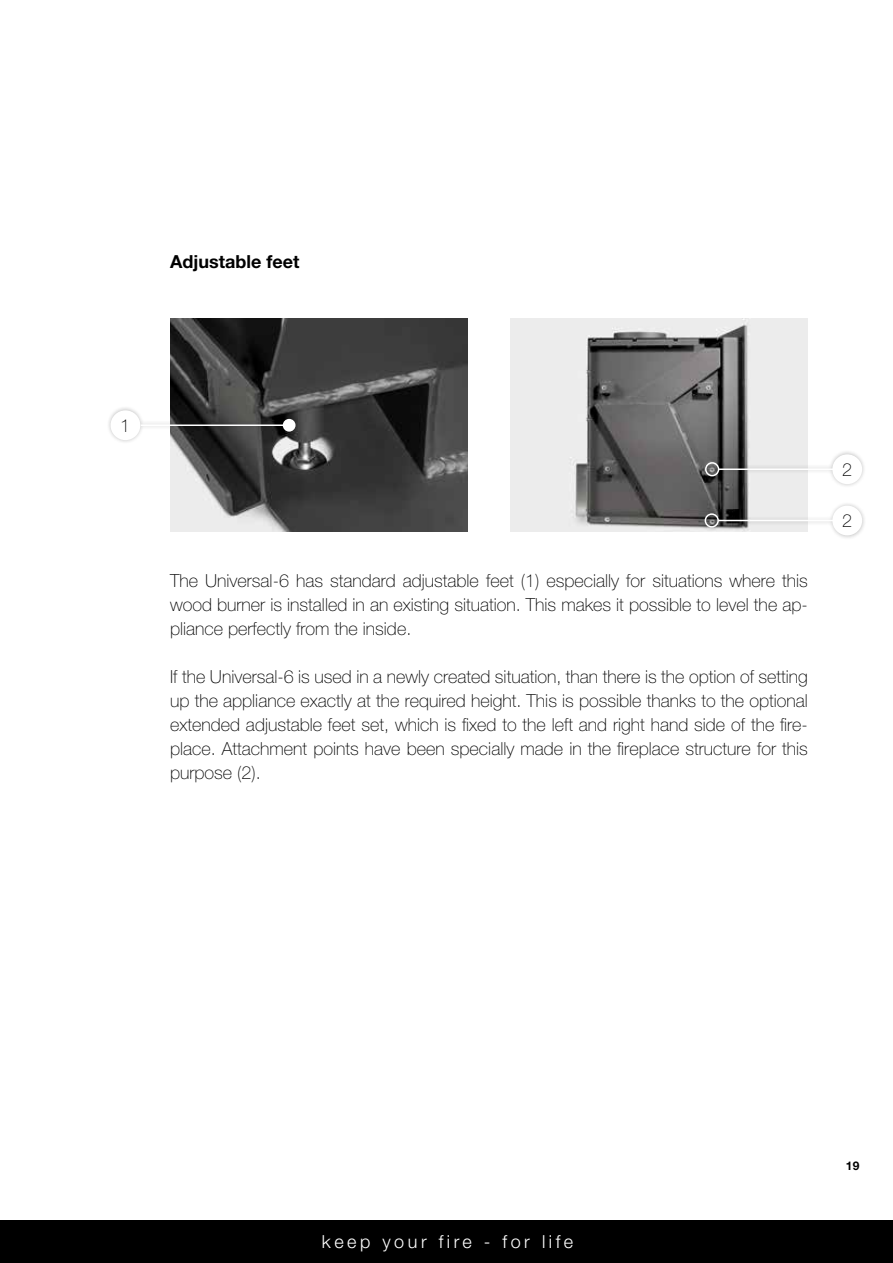
<style>
.page{position:relative;width:893px;height:1263px;background:#fff}
.page>*{position:absolute;margin:0;border:0;box-sizing:border-box;transform-origin:0 0}
.t1{font:100 18px/24px "Helvetica Neue LT Std";color:#000;text-align:justify}
.t2{font:300 18px "Helvetica Neue LT Std";letter-spacing:.195em;color:#fff}
.t3{font:700 18px "Helvetica Neue LT Std";color:#000}
.t4{font:700 12px "Helvetica Neue LT Std";color:#000}
</style>
<div class="page">
<div style="left:0;top:1220px;width:893px;height:43px;background:#000"></div>
<img style="left:510px;top:319px;width:298px;height:212px">
<img style="left:170px;top:319px;width:298px;height:212px">
<div style="left:106px;top:406px;width:194px;height:38px;background:#000;opacity:.25"></div>
<div style="left:111px;top:410px;width:29px;height:30px;background:#fff;border-radius:50%"></div>
<div style="left:283px;top:419px;width:13px;height:13px;background:#fff;border-radius:50%"></div>
<hr style="left:141px;top:424px;width:146px;height:2px;background:#fff">
<div style="left:700px;top:501px;width:167px;height:39px;background:#000;opacity:.25"></div>
<div style="left:832px;top:506px;width:30px;height:29px;background:#fff;border-radius:50%"></div>
<div style="left:705px;top:513px;width:14px;height:15px;border:2px solid #fff;border-radius:50%"></div>
<hr style="left:718px;top:520px;width:132px;height:1px;background:#fff">
<div style="left:701px;top:450px;width:166px;height:39px;background:#000;opacity:.25"></div>
<div style="left:832px;top:454px;width:30px;height:30px;background:#fff;border-radius:50%"></div>
<div style="left:705px;top:462px;width:14px;height:14px;border:2px solid #fff;border-radius:50%"></div>
<hr style="left:718px;top:468px;width:132px;height:2px;background:#fff">
<p class="t3" style="left:170px;top:250px;width:131px">Adjustable feet</p>
<p class="t1" style="left:120px;top:414px;width:12px">1</p>
<p class="t1" style="left:170px;top:568px;width:639px">The Universal-6 has standard adjustable feet (1) especially for situations where this wood burner is installed in an existing situation. This makes it possible to level the ap&shy;pliance perfectly from the inside.</p>
<p class="t1" style="left:170px;top:664px;width:639px">If the Universal-6 is used in a newly created situation, than there is the option of setting up the appliance exactly at the required height. This is possible thanks to the optional extended adjustable feet set, which is fixed to the left and right hand side of the fire&shy;place. Attachment points have been specially made in the fireplace structure for this purpose (2).</p>
<p class="t1" style="left:842px;top:458px;width:12px">2</p>
<p class="t1" style="left:842px;top:509px;width:12px">2</p>
<p class="t2" style="left:322px;top:1231px;width:253px">keep your fire - for life</p>
<p class="t4" style="left:846px;top:1158px;width:15px">19</p>
</div>
